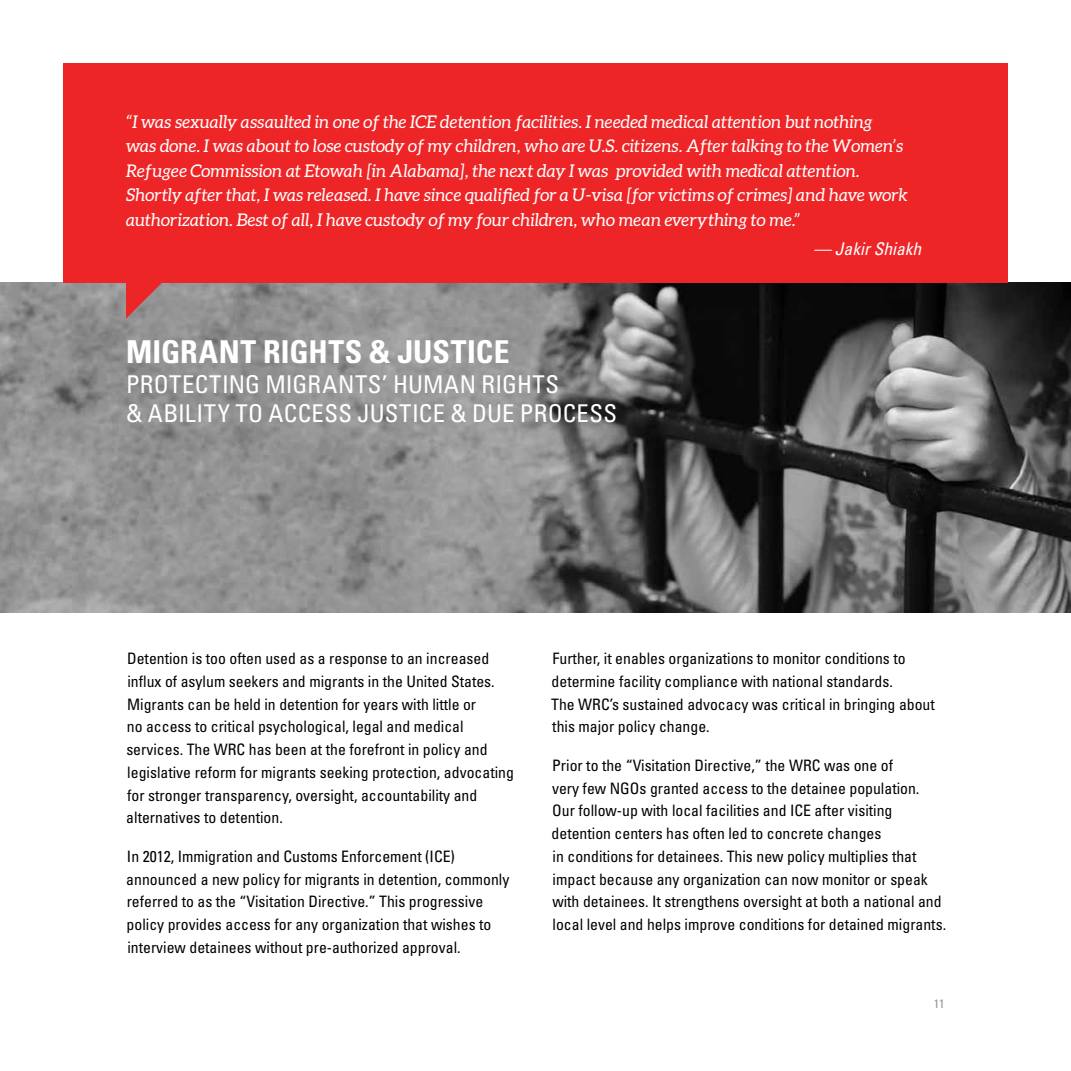
<style>
.page{position:relative;width:1071px;height:1071px;background:#fff}
.page>*{position:absolute;margin:0;border:0;box-sizing:border-box;transform-origin:0 0}
.t1{font:700 condensed 31.5px "Univers";letter-spacing:.005em;color:#fff}
.t2{font:condensed 24.5px/29.4px "Univers";letter-spacing:.015em;color:#fff}
.t3{font:italic 17.5px/24.5px "Aleo";color:#fff}
.t4{font:italic condensed 17.5px "Univers";color:#fff}
.t5{font:condensed 15.75px/22.8px "Univers";color:#000}
.t6{font:condensed 12.25px "Univers";color:#939598}
</style>
<div class="page">
<img style="left:1px;top:282px;width:1070px;height:331px">
<svg style="left:126px;top:282px;width:70px;height:37px;background:#ac7676"></svg>
<div style="left:63px;top:63px;width:945px;height:219px;background:#ee2527"></div>
<img style="left:0;top:282px;width:1px;height:331px">
<p class="t3" style="left:126px;top:109px;width:783px">“I was sexually assaulted in one of the ICE detention facilities. I needed medical attention but nothing<br>was done. I was about to lose custody of my children, who are U.S. citizens. After talking to the Women’s Refugee Commission at Etowah [in Alabama], the next day I was provided with medical attention.<br>Shortly after that, I was released. I have since qualified for a U-visa [for victims of crimes] and have work authorization. Best of all, I have custody of my four children, who mean everything to me.”</p>
<p class="t4" style="left:813px;top:237px;width:109px">— Jakir Shiakh</p>
<h1 class="t1" style="left:126px;top:333px;width:385px">MIGRANT RIGHTS &amp; JUSTICE</h1>
<h2 class="t2" style="left:126px;top:369px;width:493px">PROTECTING MIGRANTS’ HUMAN RIGHTS<br>&amp; ABILITY TO ACCESS JUSTICE &amp; DUE PROCESS</h2>
<p class="t5" style="left:126px;top:647px;width:389px">Detention is too often used as a response to an increased influx of asylum seekers and migrants in the United States.<br>Migrants can be held in detention for years with little or<br>no access to critical psychological, legal and medical services. The WRC has been at the forefront in policy and legislative reform for migrants seeking protection, advocating for stronger transparency, oversight, accountability and alternatives to detention.</p>
<p class="t5" style="left:126px;top:845px;width:385px">In 2012, Immigration and Customs Enforcement (ICE) announced a new policy for migrants in detention, commonly referred to as the “Visitation Directive.” This progressive policy provides access for any organization that wishes to interview detainees without pre-authorized approval.</p>
<p class="t5" style="left:551px;top:647px;width:385px">Further, it enables organizations to monitor conditions to determine facility compliance with national standards.<br>The WRC’s sustained advocacy was critical in bringing about this major policy change.</p>
<p class="t5" style="left:552px;top:754px;width:396px">Prior to the “Visitation Directive,” the WRC was one of<br>very few NGOs granted access to the detainee population.<br>Our follow-up with local facilities and ICE after visiting detention centers has often led to concrete changes<br>in conditions for detainees. This new policy multiplies that impact because any organization can now monitor or speak with detainees. It strengthens oversight at both a national and local level and helps improve conditions for detained migrants.</p>
<p class="t6" style="left:934px;top:996px;width:12px">11</p>
</div>
